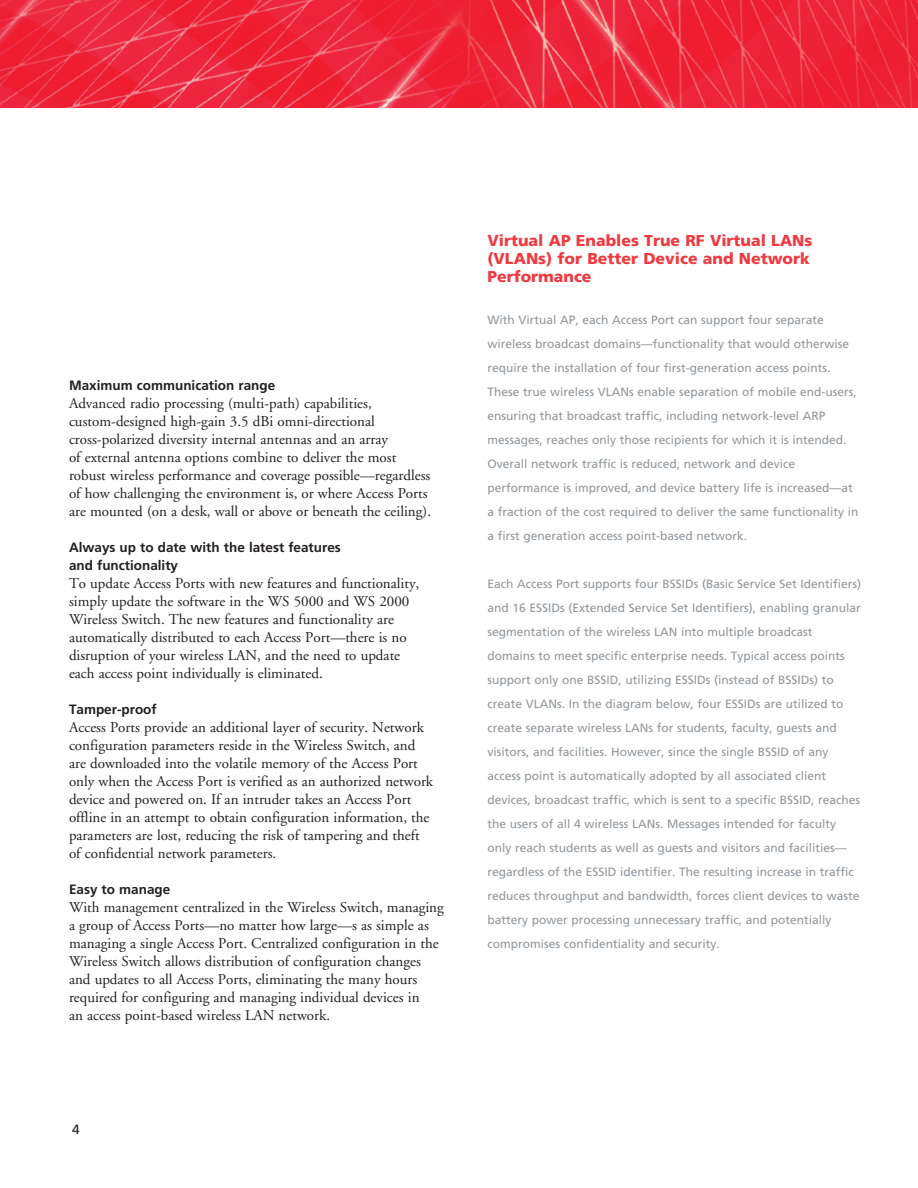
<style>
.page{position:relative;width:918px;height:1188px;background:#fff}
.page>*{position:absolute;margin:0;border:0;box-sizing:border-box;transform-origin:0 0}
.t1{font:900 15.75px/18px "Frutiger";color:#ee3a41}
.t2{font:15px/18px "Adobe Garamond";color:#231f20}
.t3{font:700 13.5px/18px "Frutiger";color:#231f20}
.t4{font:13.5px "Frutiger";color:#231f20}
.t5{font:12px/24px "Frutiger";color:#90979d}
</style>
<div class="page">
<img style="left:0;top:0;width:918px;height:108px">
<p class="t3" style="left:69px;top:377px;width:208px">Maximum communication range</p>
<p class="t2" style="left:69px;top:395px;width:364px">Advanced radio processing (multi-path) capabilities, custom-designed high-gain 3.5 dBi omni-directional cross-polarized diversity internal antennas and an array<br>of external antenna options combine to deliver the most robust wireless performance and coverage possible—regardless of how challenging the environment is, or where Access Ports are mounted (on a desk, wall or above or beneath the ceiling).</p>
<p class="t3" style="left:69px;top:539px;width:273px">Always up to date with the latest features and functionality</p>
<p class="t2" style="left:69px;top:575px;width:352px">To update Access Ports with new features and functionality, simply update the software in the WS 5000 and WS 2000<br>Wireless Switch. The new features and functionality are automatically distributed to each Access Port—there is no disruption of your wireless LAN, and the need to update each access point individually is eliminated.</p>
<p class="t3" style="left:69px;top:701px;width:89px">Tamper-proof</p>
<p class="t2" style="left:69px;top:719px;width:366px">Access Ports provide an additional layer of security. Network configuration parameters reside in the Wireless Switch, and are downloaded into the volatile memory of the Access Port only when the Access Port is verified as an authorized network device and powered on. If an intruder takes an Access Port offline in an attempt to obtain configuration information, the parameters are lost, reducing the risk of tampering and theft of confidential network parameters.</p>
<p class="t3" style="left:69px;top:881px;width:103px">Easy to manage</p>
<p class="t2" style="left:69px;top:899px;width:376px">With management centralized in the Wireless Switch, managing a group of Access Ports—no matter how large—s as simple as managing a single Access Port. Centralized configuration in the Wireless Switch allows distribution of configuration changes and updates to all Access Ports, eliminating the many hours required for configuring and managing individual devices in<br>an access point-based wireless LAN network.</p>
<p class="t4" style="left:72px;top:1124px;width:9px">4</p>
<h1 class="t1" style="left:488px;top:233px;width:326px">Virtual AP Enables True RF Virtual LANs (VLANs) for Better Device and Network<br>Performance</h1>
<p class="t5" style="left:488px;top:309px;width:373px">With Virtual AP, each Access Port can support four separate wireless broadcast domains—functionality that would otherwise require the installation of four first-generation access points.<br>These true wireless VLANs enable separation of mobile end-users, ensuring that broadcast traffic, including network-level ARP messages, reaches only those recipients for which it is intended.<br>Overall network traffic is reduced, network and device performance is improved, and device battery life is increased—at a fraction of the cost required to deliver the same functionality in a first generation access point-based network.</p>
<p class="t5" style="left:488px;top:573px;width:375px">Each Access Port supports four BSSIDs (Basic Service Set Identifiers) and 16 ESSIDs (Extended Service Set Identifiers), enabling granular segmentation of the wireless LAN into multiple broadcast domains to meet specific enterprise needs. Typical access points support only one BSSID, utilizing ESSIDs (instead of BSSIDs) to create VLANs. In the diagram below, four ESSIDs are utilized to create separate wireless LANs for students, faculty, guests and visitors, and facilities. However, since the single BSSID of any access point is automatically adopted by all associated client devices, broadcast traffic, which is sent to a specific BSSID, reaches the users of all 4 wireless LANs. Messages intended for faculty only reach students as well as guests and visitors and facilities— regardless of the ESSID identifier. The resulting increase in traffic reduces throughput and bandwidth, forces client devices to waste battery power processing unnecessary traffic, and potentially compromises confidentiality and security.</p>
</div>
